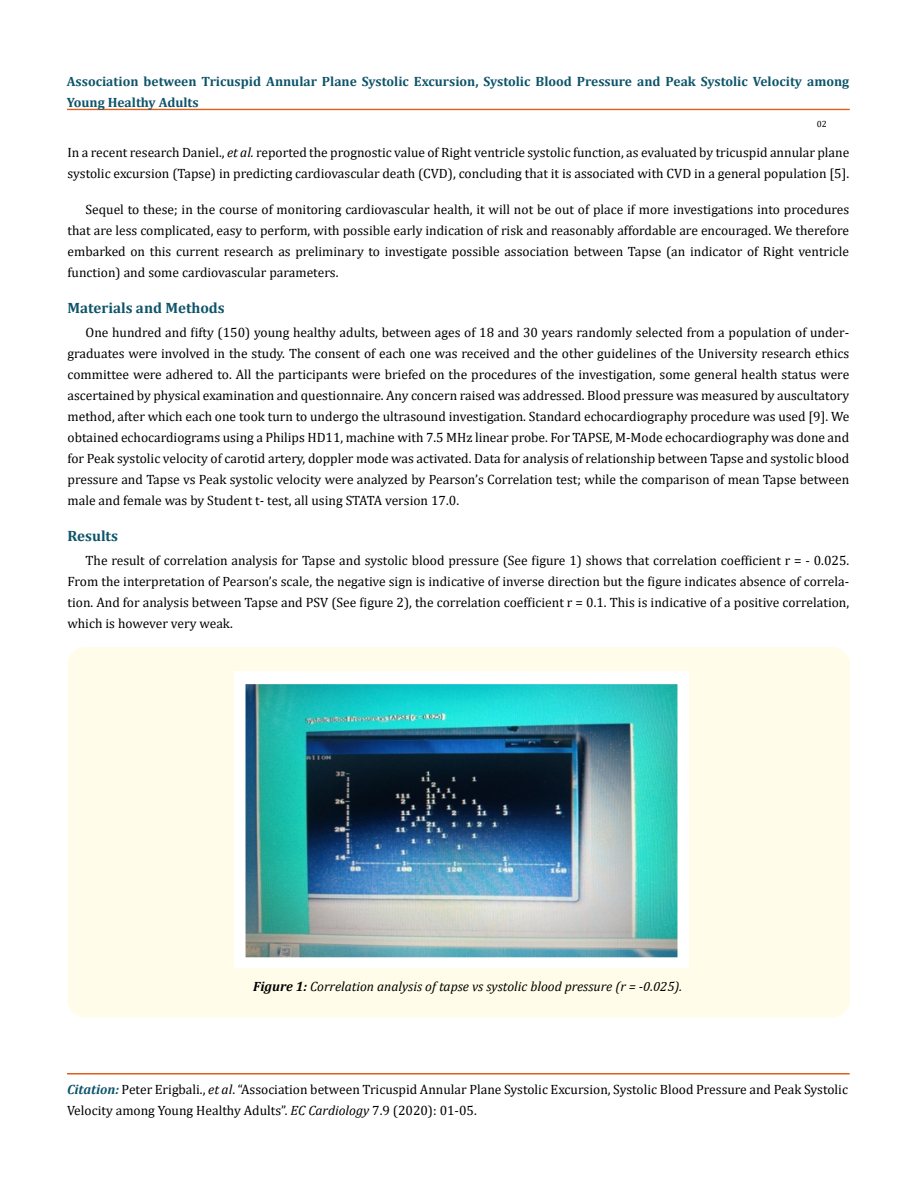
<style>
.page{position:relative;width:917px;height:1190px;background:#fff}
.page>*{position:absolute;margin:0;border:0;box-sizing:border-box;transform-origin:0 0}
.t1{font:700 15px "Cambria";color:#0e546a}
.t2{font:13.5px/21px "Cambria";color:#000;text-align:justify}
.t3{font:700 13.5px/21px "Cambria";color:#0e546a}
.t4{font:italic 13.5px "Cambria";color:#000}
.t5{font:9px "Cambria";color:#000}
.s1{font-style:italic}
.s2{font-weight:700}
.s3{font-weight:700;font-style:italic;color:#0e546a}
</style>
<div class="page">
<div style="left:67px;top:109px;width:782px;height:1px;border:1px solid #e05d1a"></div>
<div style="left:67px;top:1073px;width:782px;height:1px;border:1px solid #e05d1a"></div>
<div style="left:68px;top:647px;width:781px;height:370px;background:#fffde9;border-radius:18px"></div>
<img style="left:235px;top:671px;width:453px;height:296px">
<p class="t3" style="left:67px;top:71px;width:783px">Association between Tricuspid Annular Plane Systolic Excursion, Systolic Blood Pressure and Peak Systolic Velocity among<br>Young Healthy Adults</p>
<p class="t5" style="left:816px;top:118px;width:11px">02</p>
<p class="t2" style="left:68px;top:142px;width:783px">In a recent research Daniel., <span class="s1">et al.</span> reported the prognostic value of Right ventricle systolic function, as evaluated by tricuspid annular plane systolic excursion (Tapse) in predicting cardiovascular death (CVD), concluding that it is associated with CVD in a general population [5].</p>
<p class="t2" style="left:68px;top:199px;width:783px;text-indent:18px">Sequel to these; in the course of monitoring cardiovascular health, it will not be out of place if more investigations into procedures that are less complicated, easy to perform, with possible early indication of risk and reasonably affordable are encouraged. We therefore embarked on this current research as preliminary to investigate possible association between Tapse (an indicator of Right ventricle function) and some cardiovascular parameters.</p>
<p class="t1" style="left:68px;top:297px;width:159px">Materials and Methods</p>
<p class="t2" style="left:67px;top:322px;width:783px;text-indent:18px">One hundred and fifty (150) young healthy adults, between ages of 18 and 30 years randomly selected from a population of under&shy;graduates were involved in the study. The consent of each one was received and the other guidelines of the University research ethics committee were adhered to. All the participants were briefed on the procedures of the investigation, some general health status were ascertained by physical examination and questionnaire. Any concern raised was addressed. Blood pressure was measured by auscultatory method, after which each one took turn to undergo the ultrasound investigation. Standard echocardiography procedure was used [9]. We obtained echocardiograms using a Philips HD11, machine with 7.5 MHz linear probe. For TAPSE, M-Mode echocardiography was done and for Peak systolic velocity of carotid artery, doppler mode was activated. Data for analysis of relationship between Tapse and systolic blood pressure and Tapse vs Peak systolic velocity were analyzed by Pearson’s Correlation test; while the comparison of mean Tapse between male and female was by Student t- test, all using STATA version 17.0.</p>
<p class="t1" style="left:68px;top:525px;width:52px">Results</p>
<p class="t2" style="left:68px;top:550px;width:783px;text-indent:18px">The result of correlation analysis for Tapse and systolic blood pressure (See figure 1) shows that correlation coefficient r = - 0.025.<br>From the interpretation of Pearson’s scale, the negative sign is indicative of inverse direction but the figure indicates absence of correla&shy;tion. And for analysis between Tapse and PSV (See figure 2), the correlation coefficient r = 0.1. This is indicative of a positive correlation, which is however very weak.</p>
<p class="t4" style="left:253px;top:976px;width:430px"><span class="s2">Figure 1:</span> Correlation analysis of tapse vs systolic blood pressure (r = -0.025).</p>
<p class="t2" style="left:67px;top:1078px;width:782px"><span class="s3">Citation:</span> Peter Erigbali., <span class="s1">et al</span>. “Association between Tricuspid Annular Plane Systolic Excursion, Systolic Blood Pressure and Peak Systolic<br>Velocity among Young Healthy Adults”. <span class="s1">EC Cardiology</span> 7.9 (2020): 01-05.</p>
</div>
